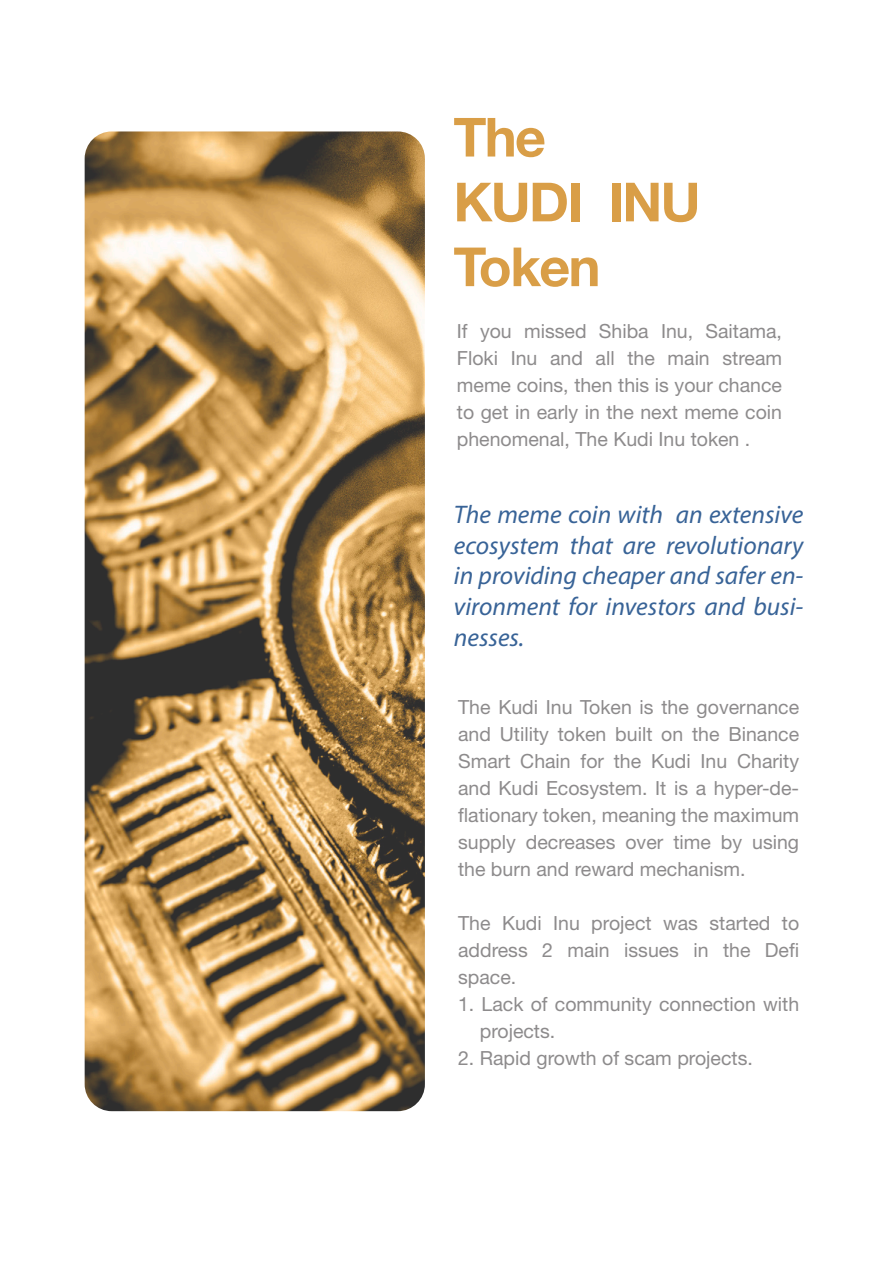
<style>
.page{position:relative;width:893px;height:1263px;background:#fff}
.page>*{position:absolute;margin:0;border:0;box-sizing:border-box;transform-origin:0 0}
.t1{font:700 54px/64.8px "Helvetica Neue";letter-spacing:-.03em;color:#d99e47}
.t2{font:italic 25.5px/30.6px "Myriad Pro";color:#386397;text-align:justify}
.t3{font:19.5px/27px "Helvetica Neue";color:#8d8b8c;text-align:justify}
</style>
<div class="page">
<img style="left:85px;top:131px;width:340px;height:980px">
<h1 class="t1" style="left:453px;top:106px;width:249px">The<br>KUDI INU<br>Token</h1>
<p class="t3" style="left:457px;top:319px;width:327px">If you missed Shiba Inu, Saitama, Floki Inu and all the main stream meme coins, then this is your chance to get in early in the next meme coin phenomenal, The Kudi Inu token .</p>
<h2 class="t2" style="left:454px;top:499px;width:351px">The meme coin with an extensive ecosystem that are revolutionary in providing cheaper and safer en&shy;vironment for investors and busi&shy;nesses.</h2>
<p class="t3" style="left:458px;top:694px;width:343px">The Kudi Inu Token is the governance and Utility token built on the Binance Smart Chain for the Kudi Inu Charity and Kudi Ecosystem. It is a hyper-de&shy;flationary token, meaning the maximum supply decreases over time by using the burn and reward mechanism.</p>
<p class="t3" style="left:458px;top:910px;width:343px">The Kudi Inu project was started to address 2 main issues in the Defi space.</p>
<p class="t3" style="left:480px;top:991px;width:321px;text-indent:-22px">1. Lack of community connection with projects.</p>
<p class="t3" style="left:458px;top:1045px;width:296px">2. Rapid growth of scam projects.</p>
</div>
